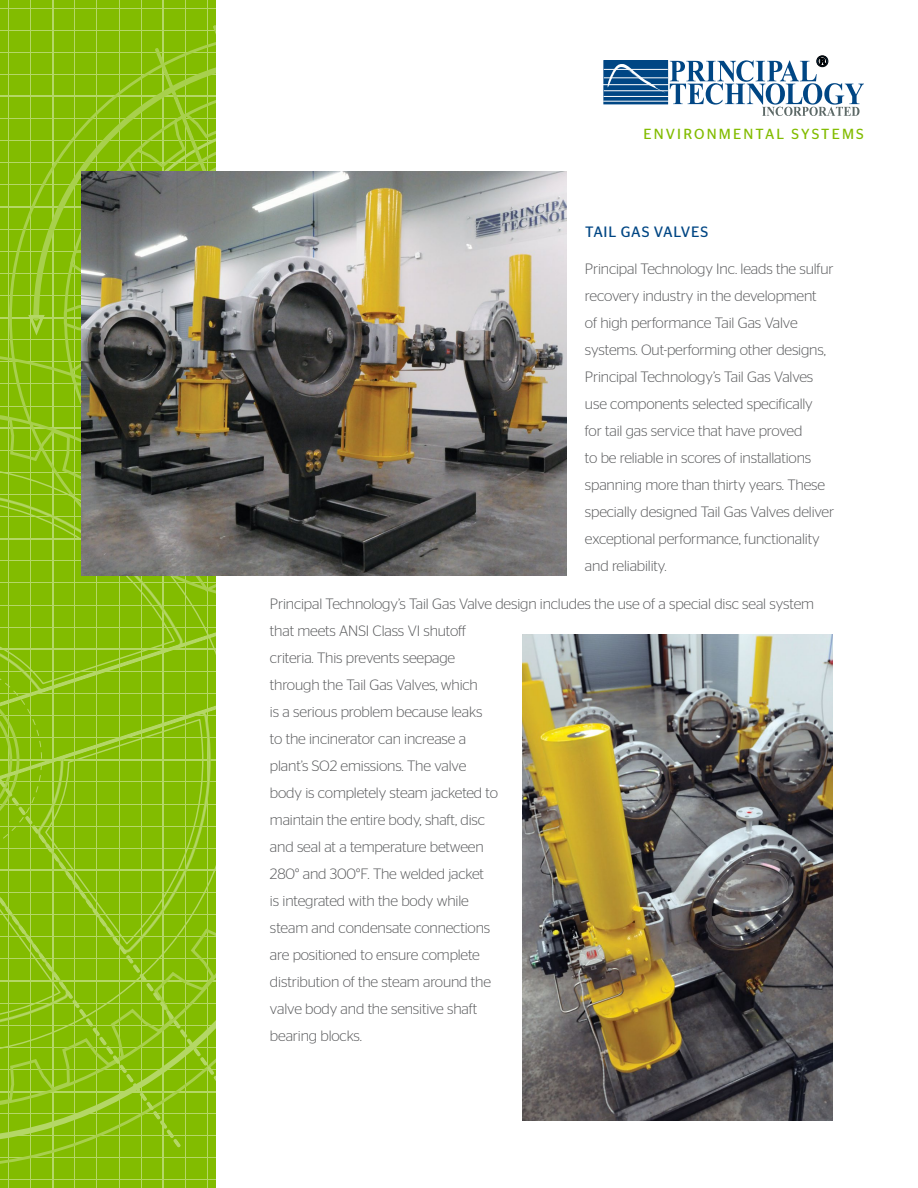
<style>
.page{position:relative;width:918px;height:1188px;background:#fff}
.page>*{position:absolute;margin:0;border:0;box-sizing:border-box;transform-origin:0 0}
.t1{font:300 15px/27px "Stag Sans";letter-spacing:-.01em;color:#58595b}
.t2{font:15px "Stag Sans";letter-spacing:.05em;color:#004684}
.t3{font:14.7px "Stag Sans";letter-spacing:.15em;color:#82bc00}
</style>
<div class="page">
<div style="left:0;top:0;width:216px;height:1188px;background:#82bc00"></div>
<hr style="left:8px;top:0;width:1px;height:1188px;background:#b4d766">
<hr style="left:30px;top:0;width:1px;height:1188px;background:#b4d766">
<hr style="left:52px;top:0;width:2px;height:1188px;background:#b4d766">
<hr style="left:75px;top:0;width:1px;height:1188px;background:#b4d766">
<hr style="left:97px;top:0;width:1px;height:1188px;background:#b4d766">
<hr style="left:119px;top:0;width:1px;height:1188px;background:#b4d766">
<hr style="left:141px;top:0;width:1px;height:1188px;background:#b4d766">
<hr style="left:162px;top:0;width:2px;height:1188px;background:#b4d766">
<hr style="left:185px;top:0;width:1px;height:1188px;background:#b4d766">
<hr style="left:207px;top:0;width:1px;height:1188px;background:#b4d766">
<hr style="left:0;top:8px;width:216px;height:1px;background:#b4d766">
<hr style="left:0;top:1180px;width:216px;height:1px;background:#b4d766">
<svg style="left:0;top:860px;width:216px;height:285px"></svg>
<svg style="left:0;top:12px;width:216px;height:848px"></svg>
<div style="left:604px;top:60px;width:64px;height:44px;border:1px solid #004684"></div>
<hr style="left:603px;top:101px;width:66px;height:1px;background:#fff">
<hr style="left:604px;top:96px;width:65px;height:1px;background:#fff">
<hr style="left:604px;top:91px;width:64px;height:1px;background:#fff">
<hr style="left:602px;top:84px;width:66px;height:1px;background:#fff">
<hr style="left:604px;top:78px;width:64px;height:1px;background:#fff">
<hr style="left:604px;top:69px;width:64px;height:1px;background:#fff">
<svg style="left:607px;top:56px;width:257px;height:60px"></svg>
<img style="left:522px;top:634px;width:310px;height:486px">
<img style="left:81px;top:171px;width:486px;height:405px">
<p class="t3" style="left:643px;top:125px;width:222px">ENVIRONMENTAL SYSTEMS</p>
<p class="t2" style="left:585px;top:223px;width:125px">TAIL GAS VALVES</p>
<p class="t1" style="left:585px;top:256px;width:251px">Principal Technology Inc. leads the sulfur recovery industry in the development<br>of high performance Tail Gas Valve systems. Out-performing other designs, Principal Technology’s Tail Gas Valves use components selected specifically<br>for tail gas service that have proved<br>to be reliable in scores of installations spanning more than thirty years. These specially designed Tail Gas Valves deliver exceptional performance, functionality and reliability.</p>
<p class="t1" style="left:270px;top:590px;width:546px">Principal Technology’s Tail Gas Valve design includes the use of a special disc seal system that meets ANSI Class VI shutoff<br>criteria. This prevents seepage<br>through the Tail Gas Valves, which<br>is a serious problem because leaks<br>to the incinerator can increase a<br>plant’s SO2 emissions. The valve<br>body is completely steam jacketed to<br>maintain the entire body, shaft, disc<br>and seal at a temperature between<br>280° and 300°F. The welded jacket<br>is integrated with the body while<br>steam and condensate connections<br>are positioned to ensure complete<br>distribution of the steam around the<br>valve body and the sensitive shaft<br>bearing blocks.</p>
</div>
